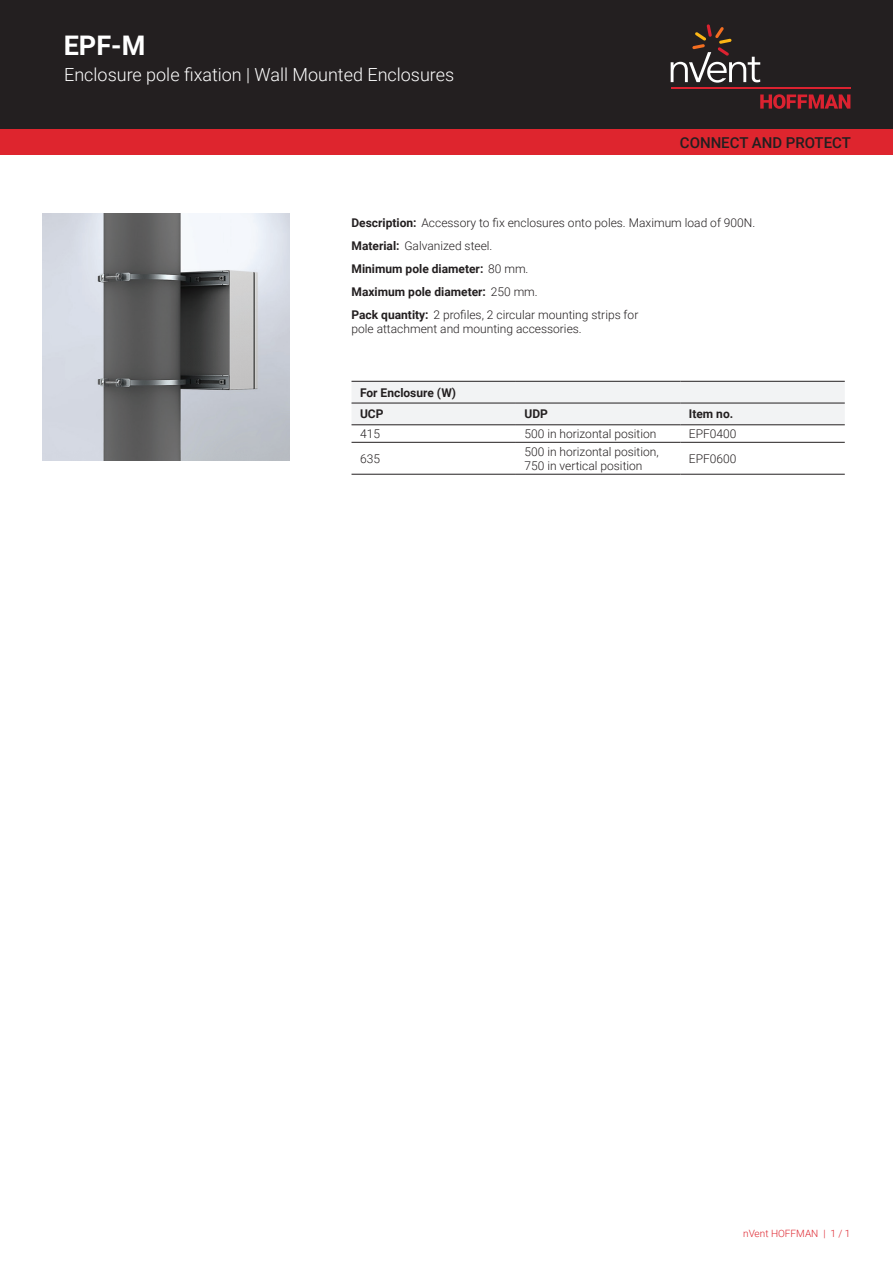
<style>
.page{position:relative;width:893px;height:1263px;background:#fff}
.page>*{position:absolute;margin:0;border:0;box-sizing:border-box;transform-origin:0 0}
.t1{font:700 27px "Roboto";color:#fff}
.t2{font:300 18px "Roboto";color:#fff}
.t3{font:500 15px "Roboto";color:#231f20}
.t4{font:300 12px/23px "Roboto";color:#231f20}
.t5{font:700 12px/21.8px "Roboto";color:#231f20}
.t6{font:300 10.05px "Roboto";color:#de252e}
.s1{font-weight:700}
</style>
<div class="page">
<div style="left:0;top:0;width:893px;height:129px;background:#231f20"></div>
<svg style="left:760px;top:94px;width:90px;height:15px"></svg>
<hr style="left:671px;top:88px;width:179px;height:1px;background:#db2230">
<svg style="left:671px;top:24px;width:89px;height:59px"></svg>
<div style="left:0;top:129px;width:893px;height:26px;background:#de252e"></div>
<div style="left:351px;top:382px;width:494px;height:42px;background:#f2f3f4"></div>
<hr style="left:351px;top:381px;width:165px;height:1px;background:#231f20">
<hr style="left:516px;top:381px;width:164px;height:1px;background:#231f20">
<hr style="left:680px;top:381px;width:165px;height:1px;background:#231f20">
<hr style="left:351px;top:442px;width:165px;height:1px;background:#231f20">
<hr style="left:516px;top:442px;width:164px;height:1px;background:#231f20">
<hr style="left:680px;top:442px;width:165px;height:1px;background:#231f20">
<hr style="left:351px;top:474px;width:165px;height:1px;background:#231f20">
<hr style="left:516px;top:474px;width:164px;height:1px;background:#231f20">
<hr style="left:680px;top:474px;width:165px;height:1px;background:#231f20">
<hr style="left:351px;top:403px;width:165px;height:1px;background:#231f20">
<hr style="left:516px;top:403px;width:164px;height:1px;background:#231f20">
<hr style="left:680px;top:403px;width:165px;height:1px;background:#231f20">
<hr style="left:351px;top:424px;width:165px;height:1px;background:#231f20">
<hr style="left:516px;top:424px;width:164px;height:1px;background:#231f20">
<hr style="left:680px;top:424px;width:165px;height:1px;background:#231f20">
<img style="left:43px;top:213px;width:246px;height:247px">
<h1 class="t1" style="left:64px;top:27px;width:83px">EPF-M</h1>
<h2 class="t2" style="left:64px;top:62px;width:392px">Enclosure pole fixation | Wall Mounted Enclosures</h2>
<p class="t3" style="left:680px;top:132px;width:173px">CONNECT AND PROTECT</p>
<p class="t4" style="left:351px;top:211px;width:405px"><span class="s1">Description:</span> Accessory to fix enclosures onto poles. Maximum load of 900N.<br><span class="s1">Material:</span> Galvanized steel.<br><span class="s1">Minimum pole diameter:</span> 80 mm.<br><span class="s1">Maximum pole diameter:</span> 250 mm.<br><span class="s1">Pack quantity:</span> 2 profiles, 2 circular mounting strips for</p>
<p class="t4" style="left:351px;top:317px;width:232px">pole attachment and mounting accessories.</p>
<p class="t5" style="left:360px;top:381px;width:98px">For Enclosure (W)<br>UCP</p>
<p class="t5" style="left:524px;top:403px;width:25px">UDP</p>
<p class="t5" style="left:689px;top:403px;width:46px">Item no.</p>
<p class="t4" style="left:360px;top:422px;width:21px">415</p>
<p class="t4" style="left:524px;top:422px;width:134px">500 in horizontal position</p>
<p class="t4" style="left:689px;top:422px;width:49px">EPF0400</p>
<p class="t4" style="left:360px;top:447px;width:21px">635</p>
<p class="t4" style="left:524px;top:444px;width:136px;line-height:14.4px">500 in horizontal position,<br>750 in vertical position</p>
<p class="t4" style="left:689px;top:447px;width:49px">EPF0600</p>
<p class="t6" style="left:743px;top:1226px;width:109px">nVent HOFFMAN | 1 / 1</p>
</div>
